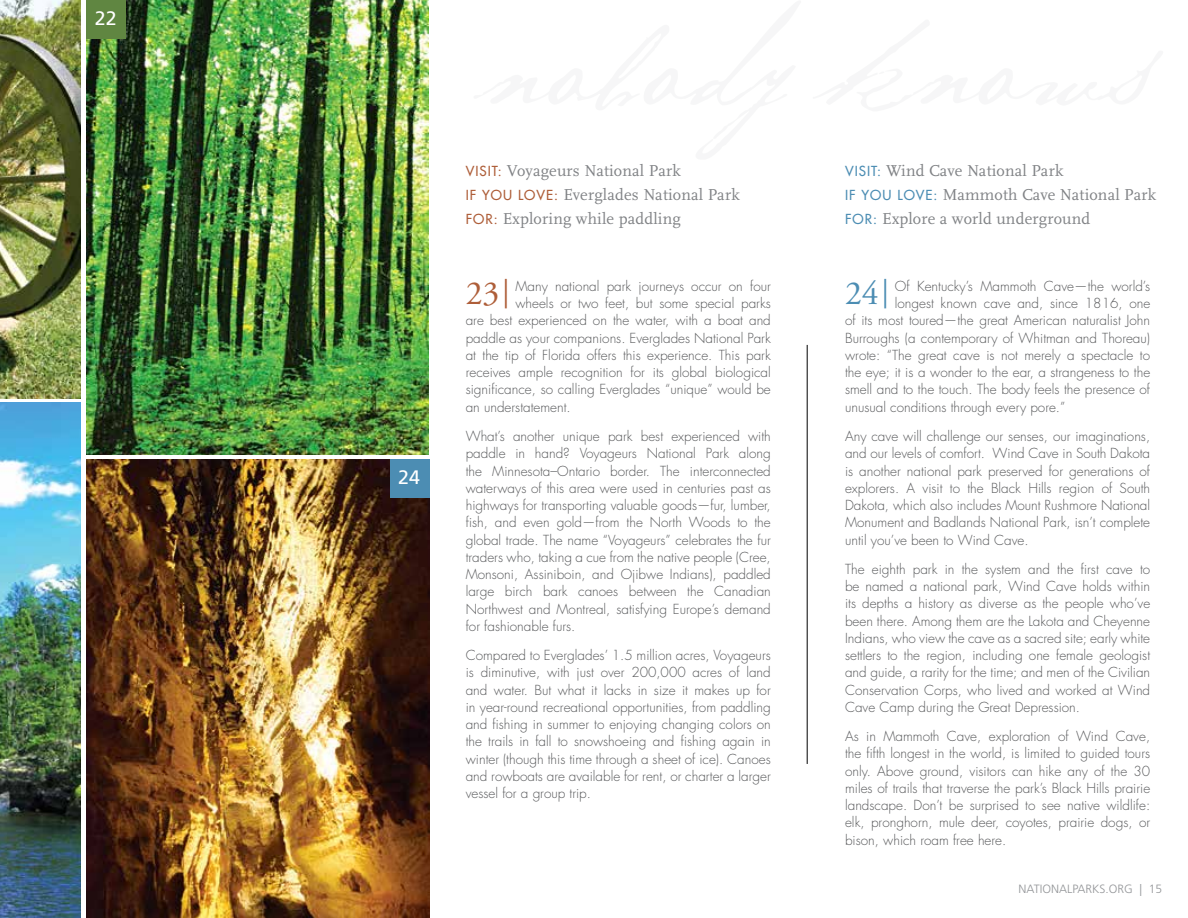
<style>
.page{position:relative;width:1188px;height:918px;background:#fff}
.page>*{position:absolute;margin:0;border:0;box-sizing:border-box;transform-origin:0 0}
.t1{font:19.5px "Frutiger";color:#fff}
.t2{font:16.5px/24px "Scala";letter-spacing:.01em;color:#808285}
.t3{font:300 13.5px/17.2px "Futura";color:#58595b;text-align:justify}
.t4{font:300 12px "Frutiger";color:#939598}
.s1{font-family:"Futura";font-size:13.5px;color:#ae5e39}
.s2{font-family:"Futura";font-size:13.5px;color:#4c8db3}
.s3{font-family:"Adobe Garamond";font-weight:400;font-size:33.75px;color:#ae5e39}
.s4{font-family:"Adobe Garamond";font-weight:400;font-size:29.55px;color:#ae5e39}
.s5{font-family:"Adobe Garamond";font-weight:400;font-size:33.75px;color:#4c8db3}
.s6{font-family:"Adobe Garamond";font-weight:400;font-size:29.55px;color:#4c8db3}
</style>
<div class="page">
<img style="left:87px;top:459px;width:342px;height:459px">
<img style="left:87px;top:0;width:341px;height:455px">
<div style="left:87px;top:0;width:39px;height:39px;background:#608641"></div>
<img style="left:0;top:0;width:80px;height:398px">
<div style="left:390px;top:459px;width:39px;height:39px;background:#4c8db3"></div>
<img style="left:0;top:403px;width:81px;height:515px">
<hr style="left:807px;top:345px;width:1px;height:419px;background:#000">
<h1 class="t1" style="left:95px;top:7px;width:23px">22</h1>
<h1 class="t1" style="left:398px;top:466px;width:23px">24</h1>
<p class="t2" style="left:466px;top:159px;width:276px"><span class="s1">VISIT:</span> Voyageurs National Park<br><span class="s1">IF YOU LOVE:</span> Everglades National Park<br><span class="s1">FOR:</span> Exploring while paddling</p>
<p class="t2" style="left:845px;top:159px;width:313px"><span class="s2">VISIT:</span> Wind Cave National Park<br><span class="s2">IF YOU LOVE:</span> Mammoth Cave National Park<br><span class="s2">FOR:</span> Explore a world underground</p>
<p class="t3" style="left:466px;top:278px;width:307px"><span class="s3">23</span><span class="s4">|</span> Many national park journeys occur on four</p>
<p class="t3" style="left:515px;top:295px;width:257px">wheels or two feet, but some special parks</p>
<p class="t3" style="left:466px;top:312px;width:307px">are best experienced on the water, with a boat and</p>
<p class="t3" style="left:466px;top:330px;width:307px">paddle as your companions. Everglades National Park</p>
<p class="t3" style="left:466px;top:347px;width:307px">at the tip of Florida offers this experience. This park</p>
<p class="t3" style="left:466px;top:364px;width:307px">receives ample recognition for its global biological</p>
<p class="t3" style="left:466px;top:381px;width:307px">significance, so calling Everglades “unique” would be</p>
<p class="t3" style="left:466px;top:399px;width:106px">an understatement.</p>
<p class="t3" style="left:466px;top:428px;width:307px">What’s another unique park best experienced with paddle in hand? Voyageurs National Park along the Minnesota–Ontario border. The interconnected waterways of this area were used in centuries past as highways for transporting valuable goods—fur, lumber, fish, and even gold—from the North Woods to the global trade. The name “Voyageurs” celebrates the fur traders who, taking a cue from the native people (Cree, Monsoni, Assiniboin, and Ojibwe Indians), paddled large birch bark canoes between the Canadian Northwest and Montreal, satisfying Europe’s demand for fashionable furs.</p>
<p class="t3" style="left:466px;top:647px;width:307px">Compared to Everglades’ 1.5 million acres, Voyageurs is diminutive, with just over 200,000 acres of land and water. But what it lacks in size it makes up for in year-round recreational opportunities, from paddling and fishing in summer to enjoying changing colors on the trails in fall to snowshoeing and fishing again in winter (though this time through a sheet of ice). Canoes and rowboats are available for rent, or charter a larger vessel for a group trip.</p>
<p class="t3" style="left:845px;top:278px;width:307px"><span class="s5">24</span><span class="s6">|</span> Of Kentucky’s Mammoth Cave—the world’s</p>
<p class="t3" style="left:895px;top:295px;width:257px">longest known cave and, since 1816, one</p>
<p class="t3" style="left:845px;top:312px;width:307px">of its most toured—the great American naturalist John</p>
<p class="t3" style="left:845px;top:330px;width:307px">Burroughs (a contemporary of Whitman and Thoreau)</p>
<p class="t3" style="left:845px;top:347px;width:307px">wrote: “The great cave is not merely a spectacle to</p>
<p class="t3" style="left:845px;top:364px;width:307px">the eye; it is a wonder to the ear, a strangeness to the</p>
<p class="t3" style="left:845px;top:381px;width:307px">smell and to the touch. The body feels the presence of</p>
<p class="t3" style="left:845px;top:399px;width:222px">unusual conditions through every pore.”</p>
<p class="t3" style="left:845px;top:428px;width:307px">Any cave will challenge our senses, our imaginations, and our levels of comfort. Wind Cave in South Dakota is another national park preserved for generations of explorers. A visit to the Black Hills region of South Dakota, which also includes Mount Rushmore National Monument and Badlands National Park, isn’t complete until you’ve been to Wind Cave.</p>
<p class="t3" style="left:845px;top:561px;width:307px">The eighth park in the system and the first cave to be named a national park, Wind Cave holds within its depths a history as diverse as the people who’ve been there. Among them are the Lakota and Cheyenne Indians, who view the cave as a sacred site; early white settlers to the region, including one female geologist and guide, a rarity for the time; and men of the Civilian Conservation Corps, who lived and worked at Wind Cave Camp during the Great Depression.</p>
<p class="t3" style="left:845px;top:728px;width:307px">As in Mammoth Cave, exploration of Wind Cave, the fifth longest in the world, is limited to guided tours only. Above ground, visitors can hike any of the 30 miles of trails that traverse the park’s Black Hills prairie landscape. Don’t be surprised to see native wildlife: elk, pronghorn, mule deer, coyotes, prairie dogs, or bison, which roam free here.</p>
<p class="t4" style="left:1019px;top:882px;width:145px">NATIONALPARKS.ORG | 15</p>
</div>
